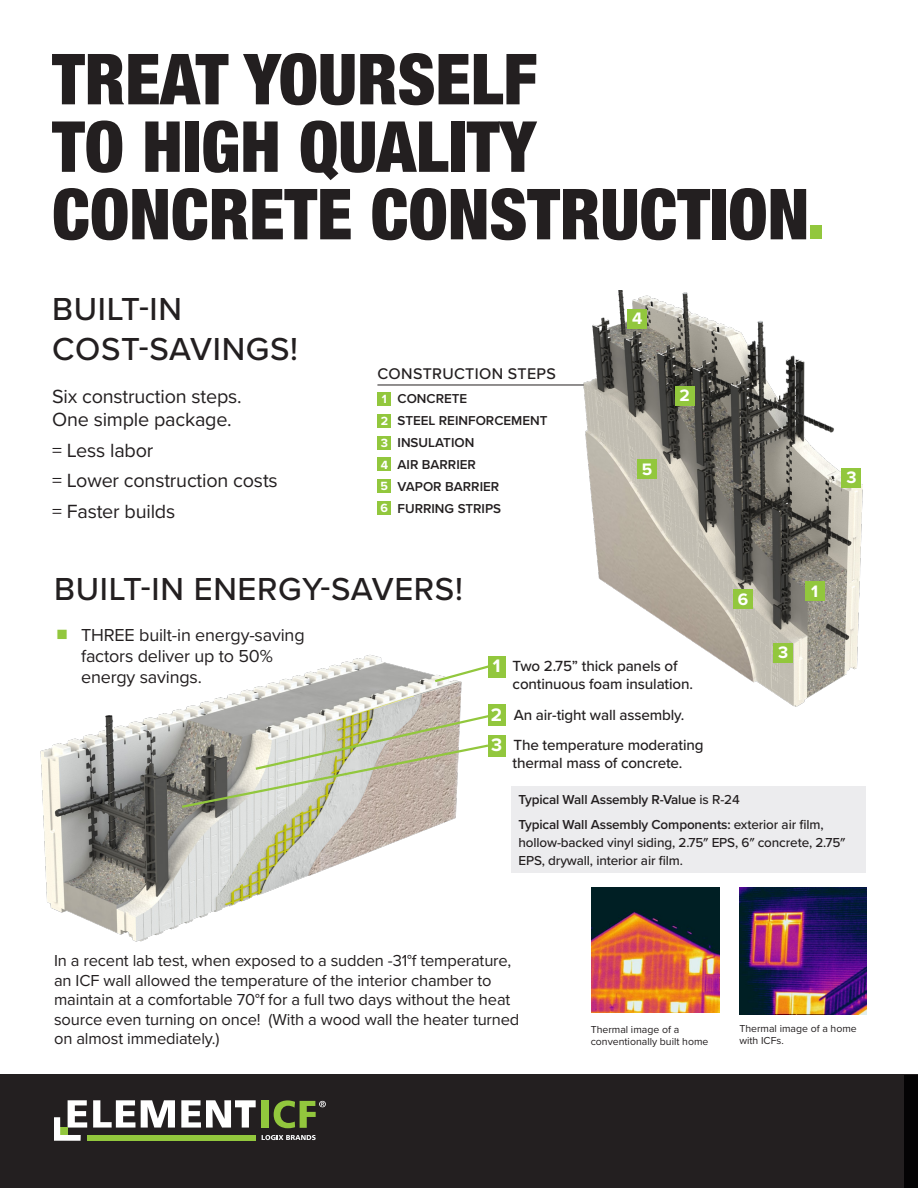
<style>
.page{position:relative;width:918px;height:1188px;background:#fff}
.page>*{position:absolute;margin:0;border:0;box-sizing:border-box;transform-origin:0 0}
.t1{font:900 condensed 70.5px/67.5px "Helvetica Neue LT Std";color:#231f20}
.t2{font:500 33px/39.6px "Proxima Nova";letter-spacing:.02em;color:#231f20}
.t3{font:19.8px/23.1px "Proxima Nova";letter-spacing:-.01em;color:#231f20}
.t4{font:700 18.75px "Proxima Nova";color:#fff}
.t5{font:18px/21px "Proxima Nova";letter-spacing:-.01em;color:#231f20}
.t6{font:700 17.25px "Proxima Nova";color:#fff}
.t7{font:16.5px/19.5px "Proxima Nova";letter-spacing:-.01em;color:#231f20}
.t8{font:500 16.05px "Proxima Nova";letter-spacing:.02em;color:#231f20}
.t9{font:500 15.3px/18px "Proxima Nova";letter-spacing:-.01em;color:#231f20}
.t10{font:500 13.5px/18px "Proxima Nova";letter-spacing:-.01em;color:#231f20}
.t11{font:600 13.5px "Proxima Nova";letter-spacing:-.01em;color:#231f20}
.t12{font:600 13.35px "Proxima Nova";color:#231f20}
.t13{font:700 12.3px "Proxima Nova";color:#fff}
.t14{font:10.5px/12.6px "Proxima Nova";color:#231f20}
.s1{color:#92c73d}
.s2{color:#6c9e2f}
.s3{font-weight:500}
.s4{font-weight:600}
</style>
<div class="page">
<hr style="left:377px;top:385px;width:213px;height:1px;background:#231f20">
<div style="left:377px;top:392px;width:14px;height:14px;background:#92c73d"></div>
<div style="left:377px;top:414px;width:14px;height:14px;background:#92c73d"></div>
<div style="left:377px;top:436px;width:14px;height:14px;background:#92c73d"></div>
<div style="left:377px;top:457px;width:14px;height:14px;background:#92c73d"></div>
<div style="left:377px;top:479px;width:14px;height:14px;background:#92c73d"></div>
<div style="left:377px;top:501px;width:14px;height:14px;background:#92c73d"></div>
<img style="left:40px;top:655px;width:422px;height:287px">
<img style="left:564px;top:290px;width:299px;height:417px">
<div style="left:805px;top:582px;width:19px;height:19px;background:#92c73d"></div>
<div style="left:675px;top:386px;width:19px;height:19px;background:#92c73d"></div>
<div style="left:842px;top:468px;width:19px;height:19px;background:#92c73d"></div>
<div style="left:628px;top:309px;width:19px;height:19px;background:#92c73d"></div>
<div style="left:637px;top:459px;width:20px;height:20px;background:#92c73d"></div>
<div style="left:733px;top:590px;width:20px;height:19px;background:#92c73d"></div>
<div style="left:773px;top:643px;width:20px;height:19px;background:#92c73d"></div>
<img style="left:591px;top:887px;width:129px;height:125px">
<img style="left:739px;top:887px;width:127px;height:127px">
<div style="left:488px;top:705px;width:17px;height:21px;background:#92c73d"></div>
<div style="left:488px;top:735px;width:17px;height:21px;background:#92c73d"></div>
<svg style="left:179px;top:713px;width:315px;height:96px;background:#c1c0b2"></svg>
<div style="left:488px;top:656px;width:17px;height:21px;background:#92c73d"></div>
<div style="left:0;top:1075px;width:918px;height:113px;background:#231f20"></div>
<div style="left:261px;top:1100px;width:8px;height:28px;background:#92c73d"></div>
<svg style="left:93px;top:1100px;width:42px;height:28px"></svg>
<svg style="left:141px;top:1100px;width:34px;height:28px"></svg>
<svg style="left:181px;top:1100px;width:75px;height:28px"></svg>
<svg style="left:54px;top:1100px;width:33px;height:41px"></svg>
<div style="left:87px;top:1135px;width:169px;height:6px;background:#92c73d"></div>
<svg style="left:262px;top:1135px;width:54px;height:5px"></svg>
<svg style="left:274px;top:1100px;width:52px;height:28px"></svg>
<div style="left:904px;top:1075px;width:14px;height:113px;background:#040304"></div>
<div style="left:512px;top:787px;width:354px;height:86px;background:#ececee"></div>
<svg style="left:432px;top:663px;width:62px;height:21px"></svg>
<p class="t1" style="left:52px;top:44px;width:774px">TREAT YOURSELF<br>TO HIGH QUALITY<br>CONCRETE CONSTRUCTION<span class="s1">.</span></p>
<p class="t2" style="left:52px;top:288px;width:248px">BUILT-IN<br>COST-SAVINGS!</p>
<p class="t3" style="left:52px;top:384px;width:191px">Six construction steps.<br>One simple package.</p>
<p class="t3" style="left:52px;top:438px;width:103px">= Less labor</p>
<p class="t3" style="left:52px;top:468px;width:227px">= Lower construction costs</p>
<p class="t3" style="left:52px;top:499px;width:125px">= Faster builds</p>
<p class="t8" style="left:377px;top:362px;width:180px">CONSTRUCTION STEPS</p>
<p class="t13" style="left:382px;top:390px;width:7px">1</p>
<p class="t13" style="left:381px;top:412px;width:9px">2</p>
<p class="t13" style="left:381px;top:433px;width:9px">3</p>
<p class="t13" style="left:381px;top:455px;width:9px">4</p>
<p class="t13" style="left:381px;top:477px;width:9px">5</p>
<p class="t13" style="left:381px;top:499px;width:9px">6</p>
<p class="t12" style="left:398px;top:389px;width:71px">CONCRETE</p>
<p class="t12" style="left:398px;top:411px;width:151px">STEEL REINFORCEMENT</p>
<p class="t12" style="left:398px;top:433px;width:78px">INSULATION</p>
<p class="t12" style="left:398px;top:455px;width:80px">AIR BARRIER</p>
<p class="t12" style="left:398px;top:476px;width:103px">VAPOR BARRIER</p>
<p class="t12" style="left:398px;top:498px;width:105px">FURRING STRIPS</p>
<p class="t6" style="left:632px;top:306px;width:12px">4</p>
<p class="t6" style="left:642px;top:456px;width:12px">5</p>
<p class="t6" style="left:680px;top:383px;width:12px">2</p>
<p class="t2" style="left:54px;top:568px;width:410px">BUILT-IN ENERGY-SAVERS!</p>
<p class="t5" style="left:81px;top:624px;width:225px">THREE built-in energy-saving factors deliver up to 50% energy savings.</p>
<p class="t4" style="left:493px;top:652px;width:9px">1</p>
<p class="t9" style="left:513px;top:657px;width:182px;text-indent:-19px"><span class="s2">1.</span> Two 2.75” thick panels of continuous foam insulation.</p>
<p class="t9" style="left:494px;top:705px;width:192px"><span class="s2">2.</span> An air-tight wall assembly.</p>
<p class="t9" style="left:494px;top:736px;width:211px;text-align:center"><span class="s2">3.</span> The temperature moderating thermal mass of concrete.</p>
<p class="t4" style="left:491px;top:701px;width:13px">2</p>
<p class="t4" style="left:491px;top:731px;width:13px">3</p>
<p class="t6" style="left:738px;top:586px;width:12px">6</p>
<p class="t6" style="left:778px;top:640px;width:12px">3</p>
<p class="t6" style="left:811px;top:578px;width:9px">1</p>
<p class="t6" style="left:846px;top:465px;width:12px">3</p>
<p class="t11" style="left:518px;top:789px;width:223px">Typical Wall Assembly R-Value <span class="s3">is R-24</span></p>
<p class="t10" style="left:518px;top:815px;width:328px"><span class="s4">Typical Wall Assembly Components:</span> exterior air film, hollow-backed vinyl siding, 2.75″ EPS, 6″ concrete, 2.75″<br>EPS, drywall, interior air film.</p>
<p class="t7" style="left:54px;top:950px;width:467px">In a recent lab test, when exposed to a sudden -31°f temperature, an ICF wall allowed the temperature of the interior chamber to maintain at a comfortable 70°f for a full two days without the heat source even turning on once! (With a wood wall the heater turned on almost immediately.)</p>
<p class="t14" style="left:591px;top:1023px;width:119px">Thermal image of a conventionally built home</p>
<p class="t14" style="left:739px;top:1022px;width:119px;line-height:12px">Thermal image of a home with ICFs.</p>
</div>
